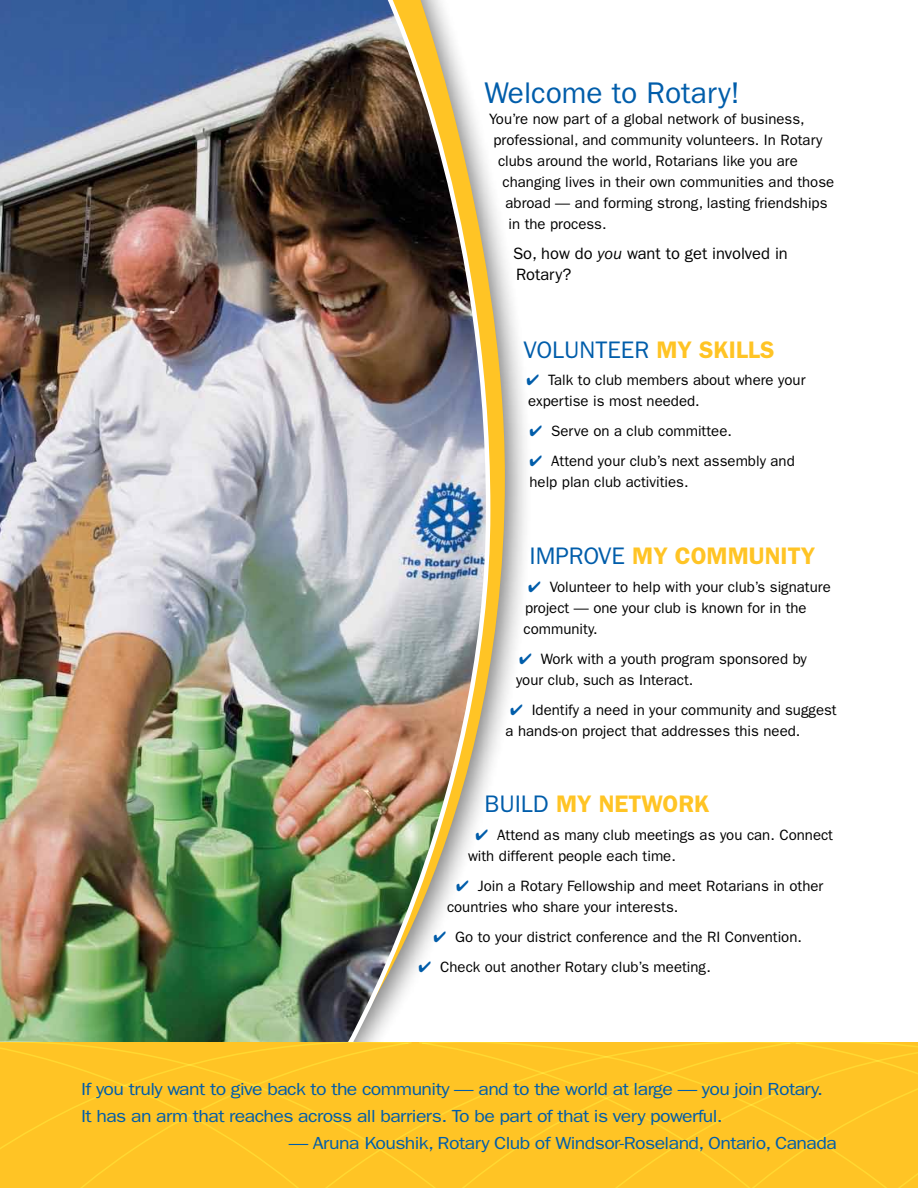
<style>
.page{position:relative;width:918px;height:1188px;background:#fff}
.page>*{position:absolute;margin:0;border:0;box-sizing:border-box;transform-origin:0 0}
.t1{font:30px "ITC Franklin Gothic Std";color:#005daa}
.t2{font:600 24px "ITC Franklin Gothic Std";color:#ffc425}
.t3{font:24px "ITC Franklin Gothic Std";color:#005daa}
.t4{font:17.55px/27px "ITC Franklin Gothic Std";letter-spacing:-.03em;color:#005daa;scale:1.11 1}
.t5{font:16.5px/21px "ITC Franklin Gothic Std";color:#000}
.t6{font:15px/21px "ITC Franklin Gothic Std";color:#000}
.s1{font-style:italic}
.s2{font-weight:600;color:#ffc425}
.s3{font-weight:400;color:#005daa}
</style>
<div class="page">
<div style="left:0;top:0;width:534px;height:1108px;background:#000;opacity:.5"></div>
<svg style="left:493px;top:0;width:12px;height:1029px"></svg>
<img style="left:0;top:0;width:493px;height:1029px">
<svg style="left:0;top:1029px;width:256px;height:12px;background:#62945f"></svg>
<svg style="left:256px;top:1029px;width:278px;height:12px"></svg>
<div style="left:795px;top:1042px;width:123px;height:146px;background:#ffc425"></div>
<div style="left:0;top:1041px;width:313px;height:147px;background:#ffc425"></div>
<div style="left:313px;top:1041px;width:482px;height:147px;background:#ffc425"></div>
<svg style="left:527px;top:375px;width:7px;height:11px"></svg>
<svg style="left:530px;top:426px;width:4px;height:11px"></svg>
<svg style="left:530px;top:456px;width:4px;height:11px"></svg>
<svg style="left:529px;top:581px;width:5px;height:11px"></svg>
<svg style="left:520px;top:653px;width:11px;height:11px"></svg>
<svg style="left:511px;top:704px;width:11px;height:11px"></svg>
<svg style="left:476px;top:829px;width:12px;height:11px"></svg>
<svg style="left:457px;top:880px;width:11px;height:11px"></svg>
<svg style="left:434px;top:931px;width:12px;height:11px"></svg>
<svg style="left:419px;top:961px;width:12px;height:11px"></svg>
<h1 class="t1" style="left:484px;top:75px;width:257px">Welcome to Rotary!</h1>
<p class="t6" style="left:489px;top:108px;width:317px">You’re now part of a global network of business,</p>
<p class="t6" style="left:494px;top:129px;width:331px">professional, and community volunteers. In Rotary</p>
<p class="t6" style="left:498px;top:150px;width:301px">clubs around the world, Rotarians like you are</p>
<p class="t6" style="left:502px;top:171px;width:333px">changing lives in their own communities and those</p>
<p class="t6" style="left:506px;top:192px;width:324px">abroad — and forming strong, lasting friendships</p>
<p class="t6" style="left:508px;top:213px;width:100px">in the process.</p>
<p class="t5" style="left:513px;top:243px;width:276px">So, how do <span class="s1">you</span> want to get involved in<br>Rotary?</p>
<h2 class="t3" style="left:524px;top:336px;width:253px">VOLUNTEER <span class="s2">MY SKILLS</span></h2>
<p class="t6" style="left:528px;top:370px;width:279px;text-indent:20px">Talk to club members about where your expertise is most needed.</p>
<p class="t6" style="left:551px;top:417px;width:245px;line-height:30px">Serve on a club committee.<br>Attend your club’s next assembly and</p>
<p class="t6" style="left:530px;top:472px;width:160px">help plan club activities.</p>
<h2 class="t2" style="left:530px;top:542px;width:287px"><span class="s3">IMPROVE</span> MY COMMUNITY</h2>
<p class="t6" style="left:524px;top:576px;width:309px;text-indent:26px">Volunteer to help with your club’s signature project — one your club is known for in the community.</p>
<p class="t6" style="left:516px;top:648px;width:292px;text-indent:25px">Work with a youth program sponsored by your club, such as Interact.</p>
<p class="t6" style="left:506px;top:699px;width:333px;text-indent:26px">Identify a need in your community and suggest a hands-on project that addresses this need.</p>
<h2 class="t2" style="left:484px;top:790px;width:227px"><span class="s3">BUILD</span> MY NETWORK</h2>
<p class="t6" style="left:468px;top:825px;width:367px;text-indent:29px">Attend as many club meetings as you can. Connect with different people each time.</p>
<p class="t6" style="left:447px;top:876px;width:378px;text-indent:31px">Join a Rotary Fellowship and meet Rotarians in other countries who share your interests.</p>
<p class="t6" style="left:440px;top:922px;width:363px;line-height:30px;text-indent:15px">Go to your district conference and the RI Convention.<br>Check out another Rotary club’s meeting.</p>
<p class="t4" style="left:81px;top:1075px;width:670px">If you truly want to give back to the community — and to the world at large — you join Rotary.<br>It has an arm that reaches across all barriers. To be part of that is very powerful.</p>
<p class="t4" style="left:289px;top:1129px;width:495px">— Aruna Koushik, Rotary Club of Windsor-Roseland, Ontario, Canada</p>
</div>
